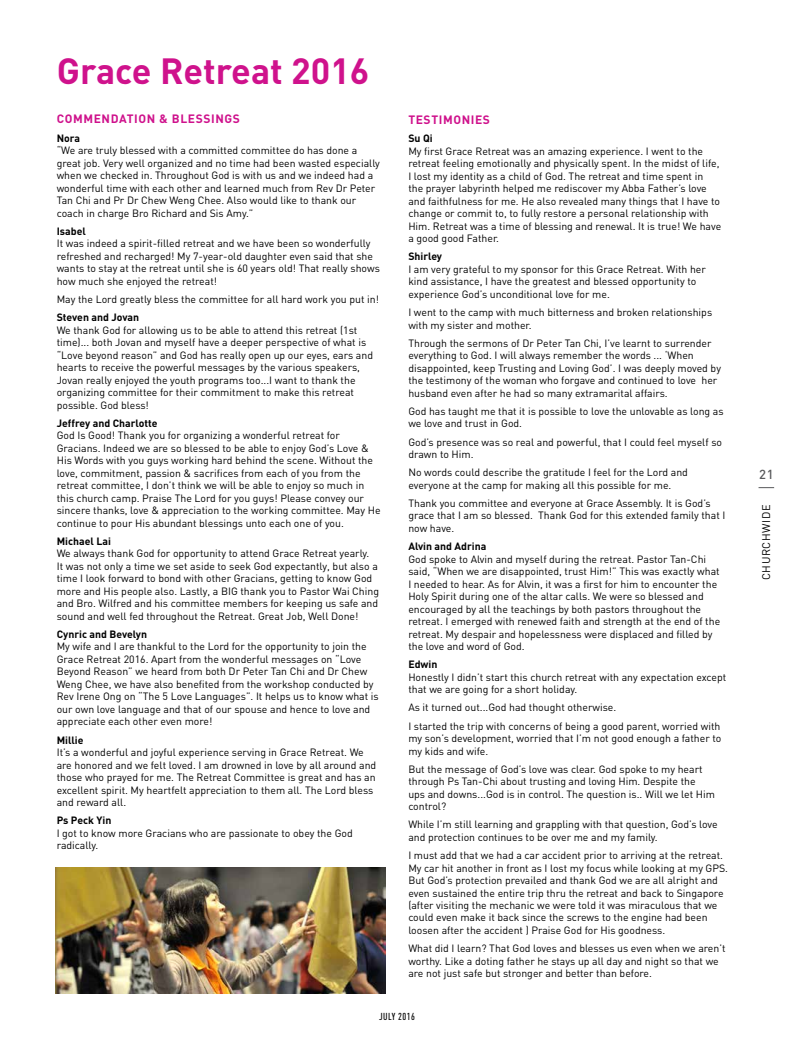
<style>
.page{position:relative;width:794px;height:1049px;background:#fff}
.page>*{position:absolute;margin:0;border:0;box-sizing:border-box;transform-origin:0 0}
.t1{font:700 36px "DIN";color:#cf128c}
.t2{font:500 13px "DIN";color:#58595b}
.t3{font:700 12px "DIN";letter-spacing:.05em;color:#cf128c}
.t4{font:11px "DIN Pro";letter-spacing:.05em;color:#000}
.t5{font:10.5px/12.5px "DIN";color:#000}
.t6{font:700 10.5px "DIN";color:#000}
.t7{font:500 condensed 10px "DIN Pro";letter-spacing:.05em;color:#000}
</style>
<div class="page">
<img style="left:56px;top:867px;width:330px;height:126px">
<svg style="left:758px;top:487px;width:16px;height:1px"></svg>
<h1 class="t1" style="left:57px;top:47px;width:314px">Grace Retreat 2016</h1>
<p class="t3" style="left:57px;top:111px;width:185px">COMMENDATION &amp; BLESSINGS</p>
<p class="t6" style="left:57px;top:131px;width:25px">Nora</p>
<p class="t5" style="left:57px;top:144px;width:325px">“We are truly blessed with a committed committee do has done a great job. Very well organized and no time had been wasted especially when we checked in. Throughout God is with us and we indeed had a wonderful time with each other and learned much from Rev Dr Peter Tan Chi and Pr Dr Chew Weng Chee. Also would like to thank our coach in charge Bro Richard and Sis Amy.”</p>
<p class="t6" style="left:57px;top:224px;width:31px">Isabel</p>
<p class="t5" style="left:57px;top:237px;width:325px">It was indeed a spirit-filled retreat and we have been so wonderfully refreshed and recharged! My 7-year-old daughter even said that she wants to stay at the retreat until she is 60 years old! That really shows how much she enjoyed the retreat!</p>
<p class="t5" style="left:57px;top:293px;width:324px">May the Lord greatly bless the committee for all hard work you put in!</p>
<p class="t6" style="left:57px;top:310px;width:84px">Steven and Jovan</p>
<p class="t5" style="left:57px;top:323px;width:318px">We thank God for allowing us to be able to attend this retreat (1st time)... both Jovan and myself have a deeper perspective of what is “Love beyond reason” and God has really open up our eyes, ears and hearts to receive the powerful messages by the various speakers, Jovan really enjoyed the youth programs too...I want to thank the organizing committee for their commitment to make this retreat possible. God bless!</p>
<p class="t6" style="left:57px;top:416px;width:102px">Jeffrey and Charlotte</p>
<p class="t5" style="left:57px;top:429px;width:325px">God Is Good! Thank you for organizing a wonderful retreat for Gracians. Indeed we are so blessed to be able to enjoy God’s Love &amp; His Words with you guys working hard behind the scene. Without the love, commitment, passion &amp; sacrifices from each of you from the retreat committee, I don’t think we will be able to enjoy so much in this church camp. Praise The Lord for you guys! Please convey our sincere thanks, love &amp; appreciation to the working committee. May He continue to pour His abundant blessings unto each one of you.</p>
<p class="t6" style="left:57px;top:534px;width:56px">Michael Lai</p>
<p class="t5" style="left:57px;top:547px;width:324px">We always thank God for opportunity to attend Grace Retreat yearly.<br>It was not only a time we set aside to seek God expectantly, but also a time I look forward to bond with other Gracians, getting to know God more and His people also. Lastly, a BIG thank you to Pastor Wai Ching and Bro. Wilfred and his committee members for keeping us safe and sound and well fed throughout the Retreat. Great Job, Well Done!</p>
<p class="t6" style="left:57px;top:627px;width:92px">Cynric and Bevelyn</p>
<p class="t5" style="left:57px;top:640px;width:323px">My wife and I are thankful to the Lord for the opportunity to join the Grace Retreat 2016. Apart from the wonderful messages on “Love Beyond Reason” we heard from both Dr Peter Tan Chi and Dr Chew Weng Chee, we have also benefited from the workshop conducted by Rev Irene Ong on “The 5 Love Languages”. It helps us to know what is our own love language and that of our spouse and hence to love and appreciate each other even more!</p>
<p class="t6" style="left:57px;top:733px;width:28px">Millie</p>
<p class="t5" style="left:57px;top:746px;width:321px">It’s a wonderful and joyful experience serving in Grace Retreat. We are honored and we felt loved. I am drowned in love by all around and those who prayed for me. The Retreat Committee is great and has an excellent spirit. My heartfelt appreciation to them all. The Lord bless and reward all.</p>
<p class="t6" style="left:57px;top:813px;width:56px">Ps Peck Yin</p>
<p class="t5" style="left:57px;top:826px;width:298px">I got to know more Gracians who are passionate to obey the God radically.</p>
<p class="t3" style="left:408px;top:112px;width:83px">TESTIMONIES</p>
<p class="t6" style="left:408px;top:132px;width:26px">Su Qi</p>
<p class="t5" style="left:408px;top:145px;width:314px">My first Grace Retreat was an amazing experience. I went to the retreat feeling emotionally and physically spent. In the midst of life, I lost my identity as a child of God. The retreat and time spent in<br>the prayer labyrinth helped me rediscover my Abba Father’s love and faithfulness for me. He also revealed many things that I have to change or commit to, to fully restore a personal relationship with Him. Retreat was a time of blessing and renewal. It is true! We have a good good Father.</p>
<p class="t6" style="left:408px;top:250px;width:35px">Shirley</p>
<p class="t5" style="left:408px;top:263px;width:299px">I am very grateful to my sponsor for this Grace Retreat. With her kind assistance, I have the greatest and blessed opportunity to experience God’s unconditional love for me.</p>
<p class="t5" style="left:408px;top:306px;width:305px">I went to the camp with much bitterness and broken relationships with my sister and mother.</p>
<p class="t5" style="left:408px;top:336px;width:314px">Through the sermons of Dr Peter Tan Chi, I’ve learnt to surrender everything to God. I will always remember the words ... ‘When disappointed, keep Trusting and Loving God’. I was deeply moved by the testimony of the woman who forgave and continued to love her husband even after he had so many extramarital affairs.</p>
<p class="t5" style="left:408px;top:405px;width:317px">God has taught me that it is possible to love the unlovable as long as we love and trust in God.</p>
<p class="t5" style="left:408px;top:435px;width:315px">God’s presence was so real and powerful, that I could feel myself so drawn to Him.</p>
<p class="t5" style="left:408px;top:466px;width:281px">No words could describe the gratitude I feel for the Lord and everyone at the camp for making all this possible for me.</p>
<p class="t5" style="left:408px;top:497px;width:318px">Thank you committee and everyone at Grace Assembly. It is God’s grace that I am so blessed. Thank God for this extended family that I now have.</p>
<p class="t6" style="left:408px;top:539px;width:80px">Alvin and Adrina</p>
<p class="t5" style="left:408px;top:552px;width:313px">God spoke to Alvin and myself during the retreat. Pastor Tan-Chi said, “When we are disappointed, trust Him!” This was exactly what I needed to hear. As for Alvin, it was a first for him to encounter the Holy Spirit during one of the altar calls. We were so blessed and encouraged by all the teachings by both pastors throughout the retreat. I emerged with renewed faith and strength at the end of the retreat. My despair and hopelessness were displaced and filled by the love and word of God.</p>
<p class="t6" style="left:408px;top:657px;width:31px">Edwin</p>
<p class="t5" style="left:408px;top:670px;width:319px">Honestly I didn’t start this church retreat with any expectation except that we are going for a short holiday.</p>
<p class="t5" style="left:408px;top:698px;width:313px;line-height:18.2px">As it turned out...God had thought otherwise.<br>I started the trip with concerns of being a good parent, worried with</p>
<p class="t5" style="left:408px;top:732px;width:314px">my son’s development, worried that I’m not good enough a father to my kids and wife.</p>
<p class="t5" style="left:408px;top:762px;width:308px">But the message of God’s love was clear. God spoke to my heart through Ps Tan-Chi about trusting and loving Him. Despite the ups and downs...God is in control. The question is.. Will we let Him control?</p>
<p class="t5" style="left:408px;top:818px;width:311px">While I’m still learning and grappling with that question, God’s love and protection continues to be over me and my family.</p>
<p class="t5" style="left:408px;top:849px;width:321px">I must add that we had a car accident prior to arriving at the retreat.<br>My car hit another in front as I lost my focus while looking at my GPS.<br>But God’s protection prevailed and thank God we are all alright and even sustained the entire trip thru the retreat and back to Singapore (after visiting the mechanic we were told it was miraculous that we could even make it back since the screws to the engine had been loosen after the accident ) Praise God for His goodness.</p>
<p class="t5" style="left:408px;top:942px;width:319px">What did I learn? That God loves and blesses us even when we aren’t worthy. Like a doting father he stays up all day and night so that we are not just safe but stronger and better than before.</p>
<p class="t7" style="left:379px;top:1010px;width:37px">JULY 2016</p>
<p class="t2" style="left:759px;top:465px;width:16px">21</p>
<p class="t4" style="left:758px;top:580px;width:77px;rotate:-90deg">CHURCHWIDE</p>
</div>
